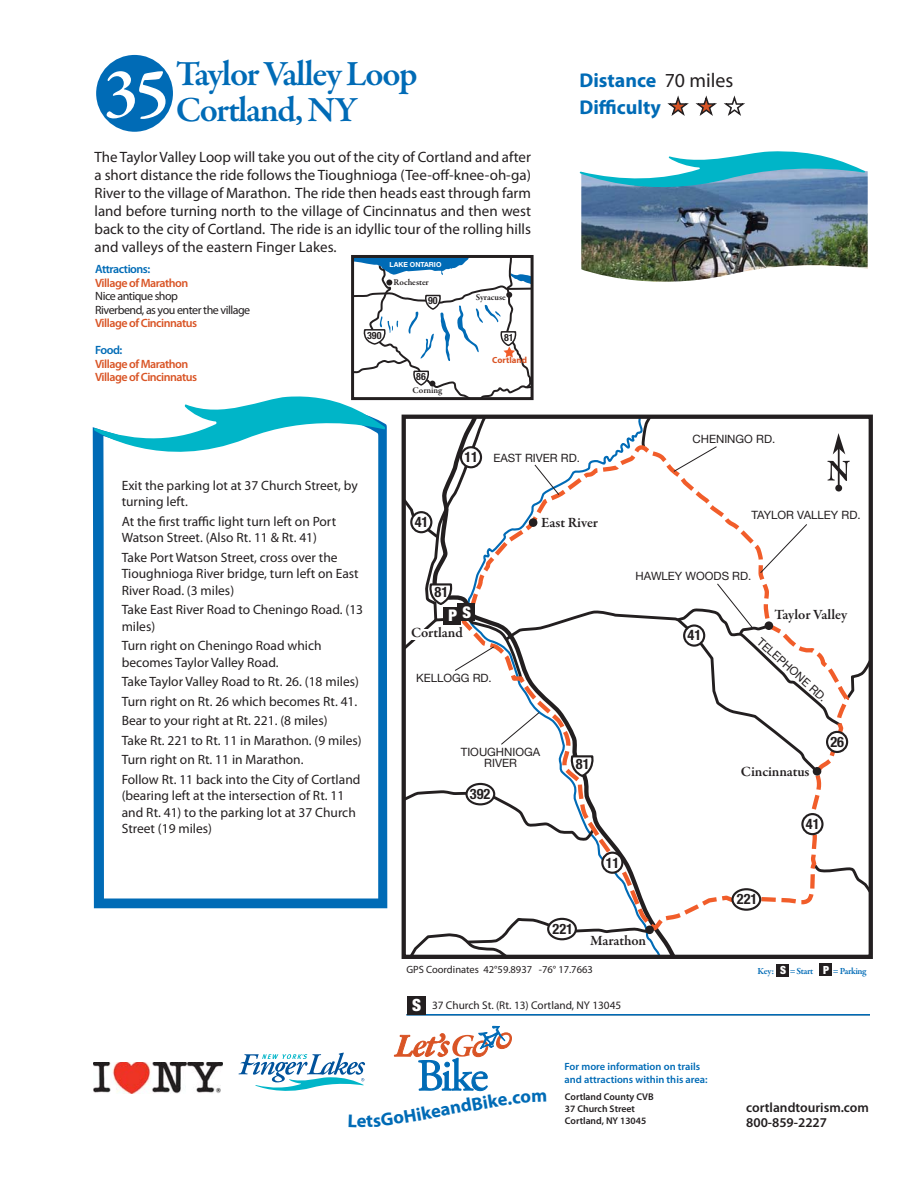
<style>
.page{position:relative;width:918px;height:1188px;background:#fff}
.page>*{position:absolute;margin:0;border:0;box-sizing:border-box;transform-origin:0 0}
.t1{font:600 69.15px "Garamond Premr Pro";color:#fff}
.t2{font:600 36px/36px "Garamond Premr Pro";letter-spacing:-.04em;color:#006bb6}
.t3{font:700 19.95px/27px "Myriad Pro";color:#006bb6}
.t4{font:700 18.6px "Myriad Pro";color:#006bb6}
.t5{font:900 condensed 16.8px "Helvetica Neue";color:#fff}
.t6{font:900 condensed 16.05px "Helvetica Neue";color:#fff}
.t7{font:15px/18px "Myriad Pro";color:#231f20;text-align:justify}
.t8{font:600 14.4px "Garamond Premr Pro";letter-spacing:-.005em;color:#231f20}
.t9{font:700 condensed 14.4px "Helvetica Neue";color:#231f20}
.t10{font:13.5px/16.5px "Myriad Pro";color:#231f20}
.t11{font:600 13.5px/15px "Myriad Pro";color:#231f20}
.t12{font:600 12px/13.5px "Myriad Pro";letter-spacing:-.04em;color:#d95425}
.t13{font:12px/13.5px "Myriad Pro";letter-spacing:-.04em;color:#231f20}
.t14{font:600 12px "Myriad Pro";letter-spacing:-.04em;color:#006bb6}
.t15{font:11.4px/11.4px "Helvetica Neue";color:#231f20;text-align:center}
.t16{font:11.25px "Myriad Pro";color:#231f20}
.t17{font:900 condensed 11.25px "Helvetica Neue";color:#fff}
.t18{font:600 10.5px/13.5px "Myriad Pro";color:#006bb6}
.t19{font:10.5px "Myriad Pro";color:#231f20}
.t20{font:700 condensed 9.9px "Helvetica Neue";color:#231f20}
.t21{font:600 9.75px/12px "Myriad Pro";color:#231f20}
.t22{font:600 9.45px "Garamond Premr Pro";letter-spacing:-.04em;color:#006bb6}
.t23{font:600 9px "Garamond Premr Pro";color:#231f20}
.t24{font:700 8.85px "Myriad Pro";color:#d95425}
.t25{font:700 6.9px "Helvetica Neue";color:#fff}
.s1{font-weight:400;color:#231f20}
.s2{color:#d95425}
.s3{color:#fff}
.s4{font-weight:700;font-stretch:condensed;font-size:14.4px}
</style>
<div class="page">
<img style="left:581px;top:171px;width:287px;height:111px">
<div style="left:96px;top:55px;width:77px;height:77px;background:#006bb6;border-radius:50%"></div>
<svg style="left:580px;top:151px;width:285px;height:49px"></svg>
<hr style="left:407px;top:1014px;width:463px;height:2px;background:#006bb6">
<div style="left:407px;top:996px;width:19px;height:19px;background:#231f20"></div>
<img style="left:93px;top:1062px;width:129px;height:32px">
<div style="left:777px;top:964px;width:12px;height:13px;background:#231f20"></div>
<div style="left:820px;top:964px;width:12px;height:12px;background:#231f20"></div>
<svg style="left:401px;top:789px;width:28px;height:54px"></svg>
<svg style="left:429px;top:414px;width:249px;height:545px"></svg>
<svg style="left:851px;top:862px;width:22px;height:33px"></svg>
<svg style="left:407px;top:917px;width:251px;height:42px"></svg>
<svg style="left:641px;top:414px;width:12px;height:26px"></svg>
<svg style="left:548px;top:919px;width:28px;height:20px"></svg>
<div style="left:547px;top:918px;width:30px;height:22px;border:2px solid #231f20;border-radius:50%"></div>
<svg style="left:459px;top:440px;width:392px;height:493px"></svg>
<div style="left:602px;top:853px;width:20px;height:20px;background:#fff;border-radius:50%"></div>
<div style="left:601px;top:852px;width:22px;height:22px;border:2px solid #231f20;border-radius:50%"></div>
<div style="left:802px;top:814px;width:20px;height:20px;background:#fff;border-radius:50%"></div>
<div style="left:801px;top:813px;width:23px;height:22px;border:2px solid #231f20;border-radius:50%"></div>
<div style="left:733px;top:889px;width:27px;height:21px;background:#fff;border-radius:50%"></div>
<div style="left:731px;top:888px;width:30px;height:23px;border:2px solid #231f20;border-radius:50%"></div>
<div style="left:827px;top:732px;width:20px;height:20px;background:#fff;border-radius:50%"></div>
<div style="left:826px;top:731px;width:22px;height:22px;border:2px solid #231f20;border-radius:50%"></div>
<div style="left:813px;top:767px;width:8px;height:9px;background:#231f20;border-radius:50%"></div>
<div style="left:645px;top:925px;width:9px;height:9px;background:#231f20;border-radius:50%"></div>
<svg style="left:673px;top:446px;width:44px;height:26px"></svg>
<svg style="left:827px;top:461px;width:23px;height:20px"></svg>
<hr style="left:838px;top:445px;width:2px;height:43px;background:#231f20">
<svg style="left:833px;top:433px;width:12px;height:21px"></svg>
<div style="left:835px;top:485px;width:7px;height:7px;background:#231f20;border-radius:50%"></div>
<svg style="left:675px;top:514px;width:198px;height:214px"></svg>
<div style="left:467px;top:784px;width:27px;height:20px;background:#fff;border-radius:50%"></div>
<div style="left:465px;top:783px;width:30px;height:22px;border:2px solid #231f20;border-radius:50%"></div>
<svg style="left:500px;top:712px;width:40px;height:33px"></svg>
<svg style="left:93px;top:427px;width:294px;height:481px;fill:#006bb6"></svg>
<svg style="left:103px;top:681px;width:275px;height:218px"></svg>
<svg style="left:94px;top:255px;width:466px;height:426px"></svg>
<svg style="left:239px;top:1026px;width:273px;height:66px"></svg>
<h2 class="t2" style="left:176px;top:59px;width:244px">Taylor Valley Loop<br>Cortland, NY</h2>
<p class="t7" style="left:94px;top:149px;width:438px">The Taylor Valley Loop will take you out of the city of Cortland and after a short distance the ride follows the Tioughnioga (Tee-off-knee-oh-ga)<br>River to the village of Marathon. The ride then heads east through farm land before turning north to the village of Cincinnatus and then west back to the city of Cortland. The ride is an idyllic tour of the rolling hills and valleys of the eastern Finger Lakes.</p>
<h1 class="t1" style="left:104px;top:65px;width:67px">35</h1>
<p class="t14" style="left:95px;top:265px;width:57px">Attractions:</p>
<p class="t12" style="left:95px;top:277px;width:95px">Village of Marathon</p>
<p class="t13" style="left:95px;top:291px;width:157px">Nice antique shop<br>Riverbend, as you enter the village</p>
<p class="t12" style="left:95px;top:318px;width:104px">Village of Cincinnatus</p>
<p class="t14" style="left:95px;top:346px;width:29px">Food:</p>
<p class="t12" style="left:95px;top:358px;width:104px">Village of Marathon<br>Village of Cincinnatus</p>
<p class="t25" style="left:390px;top:262px;width:53px">LAKE ONTARIO</p>
<p class="t23" style="left:394px;top:279px;width:37px">Rochester</p>
<p class="t20" style="left:428px;top:295px;width:11px">90</p>
<p class="t20" style="left:367px;top:330px;width:16px">390</p>
<p class="t20" style="left:416px;top:371px;width:11px">86</p>
<p class="t23" style="left:413px;top:387px;width:31px">Corning</p>
<p class="t23" style="left:476px;top:294px;width:32px">Syracuse</p>
<p class="t20" style="left:504px;top:332px;width:11px">81</p>
<p class="t24" style="left:492px;top:355px;width:36px">Cortland</p>
<h3 class="t3" style="left:579px;top:66px;width:166px">Distance <span class="s1">70 miles<br></span>Difficulty <span class="s2">★</span> <span class="s2">★</span> <span class="s3">★</span></h3>
<p class="t15" style="left:693px;top:433px;width:84px">CHENINGO RD.</p>
<p class="t10" style="left:122px;top:478px;width:238px">Exit the parking lot at 37 Church Street, by turning left.</p>
<p class="t10" style="left:122px;top:514px;width:216px">At the first traffic light turn left on Port<br>Watson Street. (Also Rt. 11 &amp; Rt. 41)</p>
<p class="t10" style="left:122px;top:550px;width:239px">Take Port Watson Street, cross over the<br>Tioughnioga River bridge, turn left on East<br>River Road. (3 miles)</p>
<p class="t10" style="left:122px;top:603px;width:243px">Take East River Road to Cheningo Road. (13 miles)</p>
<p class="t10" style="left:122px;top:639px;width:201px">Turn right on Cheningo Road which becomes Taylor Valley Road.</p>
<p class="t10" style="left:122px;top:673px;width:241px;line-height:19.5px">Take Taylor Valley Road to Rt. 26. (18 miles)<br>Turn right on Rt. 26 which becomes Rt. 41.<br>Bear to your right at Rt. 221. (8 miles)<br>Take Rt. 221 to Rt. 11 in Marathon. (9 miles)<br>Turn right on Rt. 11 in Marathon.<br>Follow Rt. 11 back into the City of Cortland</p>
<p class="t10" style="left:122px;top:789px;width:236px">(bearing left at the intersection of Rt. 11 and Rt. 41) to the parking lot at 37 Church<br>Street (19 miles)</p>
<p class="t9" style="left:415px;top:514px;width:15px">41</p>
<p class="t15" style="left:464px;top:452px;width:117px"><span class="s4">11</span> EAST RIVER RD.</p>
<p class="t8" style="left:541px;top:517px;width:58px">East River</p>
<p class="t9" style="left:435px;top:584px;width:15px">81</p>
<p class="t15" style="left:752px;top:510px;width:111px">TAYLOR VALLEY RD.</p>
<p class="t15" style="left:636px;top:570px;width:117px">HAWLEY WOODS RD.</p>
<p class="t6" style="left:448px;top:605px;width:24px">P S</p>
<p class="t8" style="left:774px;top:609px;width:74px">Taylor Valley</p>
<p class="t15" style="left:763px;top:636px;width:90px;rotate:42deg">TELEPHONE RD.</p>
<p class="t8" style="left:411px;top:627px;width:54px">Cortland</p>
<p class="t9" style="left:688px;top:627px;width:15px">41</p>
<p class="t15" style="left:416px;top:672px;width:77px">KELLOGG RD.</p>
<p class="t15" style="left:461px;top:746px;width:81px">TIOUGHNIOGA<br>RIVER</p>
<p class="t9" style="left:470px;top:786px;width:22px">392</p>
<p class="t9" style="left:576px;top:756px;width:15px">81</p>
<p class="t9" style="left:606px;top:854px;width:15px">11</p>
<p class="t9" style="left:552px;top:920px;width:22px">221</p>
<p class="t8" style="left:590px;top:935px;width:58px">Marathon</p>
<p class="t8" style="left:741px;top:765px;width:70px">Cincinnatus</p>
<p class="t9" style="left:830px;top:733px;width:15px">26</p>
<p class="t9" style="left:806px;top:816px;width:15px">41</p>
<p class="t9" style="left:737px;top:891px;width:22px">221</p>
<p class="t19" style="left:406px;top:965px;width:188px">GPS Coordinates 42°59.8937 -76° 17.7663</p>
<p class="t22" style="left:758px;top:967px;width:18px">Key:</p>
<p class="t22" style="left:790px;top:967px;width:25px">= Start</p>
<p class="t22" style="left:833px;top:967px;width:35px">= Parking</p>
<p class="t17" style="left:780px;top:964px;width:8px">S</p>
<p class="t17" style="left:823px;top:963px;width:8px">P</p>
<p class="t5" style="left:412px;top:996px;width:11px">S</p>
<p class="t16" style="left:432px;top:1001px;width:191px">37 Church St. (Rt. 13) Cortland, NY 13045</p>
<h3 class="t4" style="left:439px;top:1099px;width:50px;rotate:-10deg">andBi</h3>
<p class="t18" style="left:565px;top:1060px;width:145px">For more information on trails and attractions within this area:</p>
<p class="t21" style="left:565px;top:1092px;width:90px">Cortland County CVB<br>37 Church Street<br>Cortland, NY 13045</p>
<p class="t11" style="left:746px;top:1102px;width:124px">cortlandtourism.com<br>800-859-2227</p>
</div>
